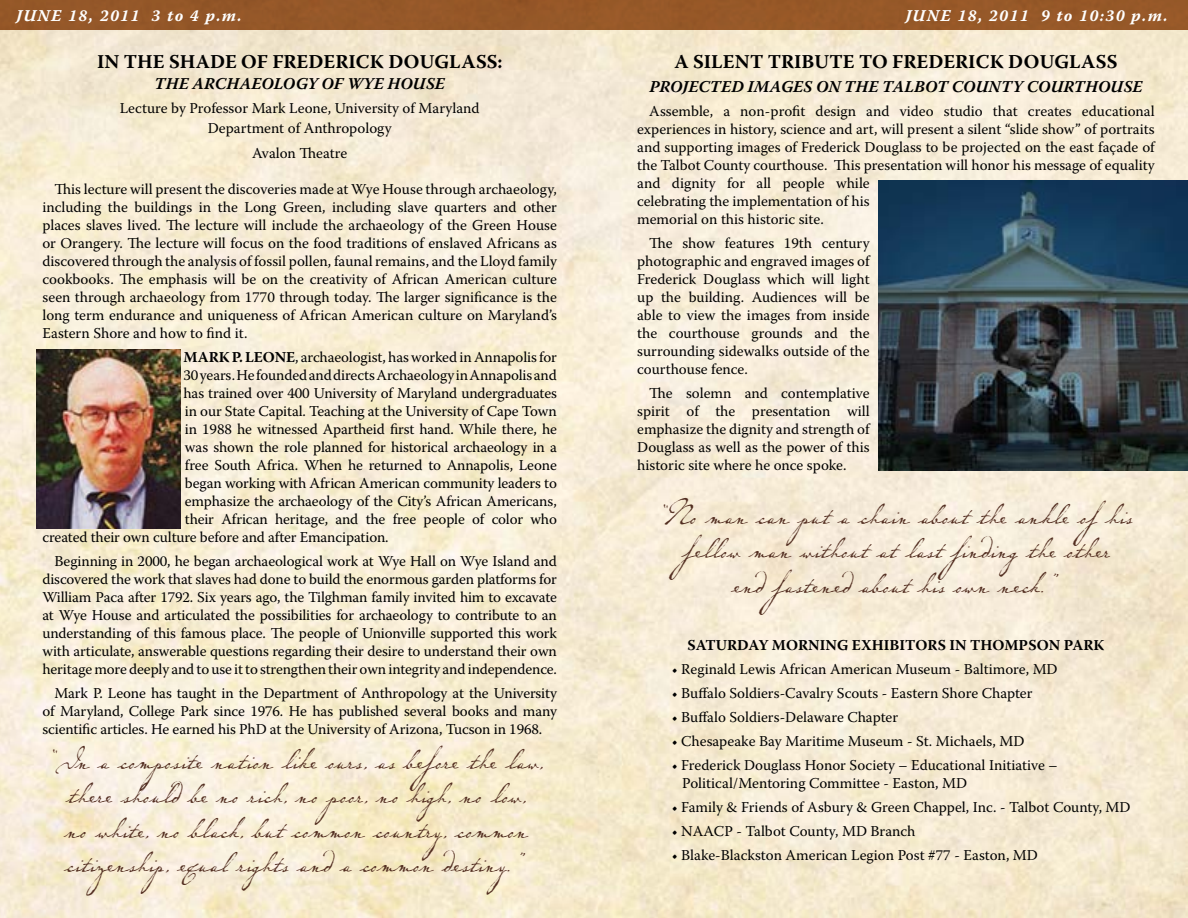
<style>
.page{position:relative;width:1188px;height:918px;background:#fff}
.page>*{position:absolute;margin:0;border:0;box-sizing:border-box;transform-origin:0 0}
.t1{font:46.5px/34.5px "P22 Dearest Script";color:#522d20;text-align:center}
.t2{font:700 19.5px "Warnock Pro";letter-spacing:.005em;color:#000}
.t3{font:italic 700 16.5px "Warnock Pro";letter-spacing:.005em;color:#000}
.t4{font:16.5px "Warnock Pro Bold It Capt";letter-spacing:.075em;color:#fff}
.t5{font:15px/18px "Warnock Pro";color:#000;text-align:justify}
.t6{font:700 15px "Warnock Pro";color:#000}
.s1{font-weight:700}
</style>
<div class="page">
<img style="left:0;top:30px;width:1188px;height:888px">
<div style="left:0;top:0;width:1188px;height:30px;background:#965829"></div>
<img style="left:37px;top:350px;width:144px;height:179px">
<img style="left:878px;top:180px;width:310px;height:291px">
<p class="t4" style="left:16px;top:6px;width:227px">JUNE 18, 2011 3 to 4 p.m.</p>
<p class="t4" style="left:905px;top:6px;width:264px">JUNE 18, 2011 9 to 10:30 p.m.</p>
<h2 class="t2" style="left:675px;top:50px;width:444px">A SILENT TRIBUTE TO FREDERICK DOUGLASS</h2>
<p class="t3" style="left:650px;top:77px;width:494px">PROJECTED IMAGES ON THE TALBOT COUNTY COURTHOUSE</p>
<p class="t5" style="left:637px;top:102px;width:519px;text-align:left;text-indent:12px">Assemble, a non-profit design and video studio that creates educational experiences in history, science and art, will present a silent “slide show” of portraits and supporting images of Frederick Douglass to be projected on the east façade of the Talbot County courthouse. This presentation will honor his message of equality and dignity for all people while<br>celebrating the implementation of his<br>memorial on this historic site.</p>
<p class="t5" style="left:637px;top:234px;width:234px;text-indent:12px">The show features 19th century photographic and engraved images of Frederick Douglass which will light up the building. Audiences will be able to view the images from inside the courthouse grounds and the surrounding sidewalks outside of the courthouse fence.</p>
<p class="t5" style="left:637px;top:384px;width:234px;text-indent:12px">The solemn and contemplative spirit of the presentation will emphasize the dignity and strength of Douglass as well as the power of this historic site where he once spoke.</p>
<h1 class="t1" style="left:660px;top:489px;width:473px">“No man can put a chain about the ankle of his fellow man without at last finding the other<br>end fastened about his own neck.”</h1>
<p class="t6" style="left:687px;top:636px;width:418px">SATURDAY MORNING EXHIBITORS IN THOMPSON PARK</p>
<p class="t5" style="left:672px;top:660px;width:387px">• Reginald Lewis African American Museum - Baltimore, MD</p>
<p class="t5" style="left:672px;top:684px;width:362px">• Buffalo Soldiers-Cavalry Scouts - Eastern Shore Chapter</p>
<p class="t5" style="left:672px;top:708px;width:228px">• Buffalo Soldiers-Delaware Chapter</p>
<p class="t5" style="left:672px;top:732px;width:354px">• Chesapeake Bay Maritime Museum - St. Michaels, MD</p>
<p class="t5" style="left:682px;top:756px;width:377px;text-indent:-11px">• Frederick Douglass Honor Society – Educational Initiative –<br>Political/Mentoring Committee - Easton, MD</p>
<p class="t5" style="left:672px;top:798px;width:460px">• Family &amp; Friends of Asbury &amp; Green Chappel, Inc. - Talbot County, MD</p>
<p class="t5" style="left:672px;top:822px;width:245px">• NAACP - Talbot County, MD Branch</p>
<p class="t5" style="left:672px;top:846px;width:368px">• Blake-Blackston American Legion Post #77 - Easton, MD</p>
<h2 class="t2" style="left:97px;top:50px;width:407px">IN THE SHADE OF FREDERICK DOUGLASS:</h2>
<p class="t3" style="left:155px;top:74px;width:292px">THE ARCHAEOLOGY OF WYE HOUSE</p>
<p class="t5" style="left:120px;top:98px;width:362px;line-height:19.5px;text-align:center">Lecture by Professor Mark Leone, University of Maryland<br>Department of Anthropology</p>
<p class="t5" style="left:252px;top:144px;width:97px">Avalon Theatre</p>
<p class="t5" style="left:42px;top:180px;width:516px;text-indent:12px">This lecture will present the discoveries made at Wye House through archaeology, including the buildings in the Long Green, including slave quarters and other places slaves lived. The lecture will include the archaeology of the Green House or Orangery. The lecture will focus on the food traditions of enslaved Africans as discovered through the analysis of fossil pollen, faunal remains, and the Lloyd family cookbooks. The emphasis will be on the creativity of African American culture seen through archaeology from 1770 through today. The larger significance is the long term endurance and uniqueness of African American culture on Maryland’s Eastern Shore and how to find it.</p>
<p class="t5" style="left:183px;top:348px;width:375px"><span class="s1">MARK P. LEONE</span>, archaeologist, has worked in Annapolis for</p>
<p class="t5" style="left:183px;top:366px;width:375px">30 years. He founded and directs Archaeology in Annapolis and</p>
<p class="t5" style="left:183px;top:384px;width:375px">has trained over 400 University of Maryland undergraduates</p>
<p class="t5" style="left:185px;top:402px;width:373px">in our State Capital. Teaching at the University of Cape Town</p>
<p class="t5" style="left:185px;top:420px;width:374px">in 1988 he witnessed Apartheid first hand. While there, he</p>
<p class="t5" style="left:185px;top:438px;width:374px">was shown the role planned for historical archaeology in a</p>
<p class="t5" style="left:185px;top:456px;width:373px">free South Africa. When he returned to Annapolis, Leone</p>
<p class="t5" style="left:185px;top:474px;width:373px">began working with African American community leaders to</p>
<p class="t5" style="left:185px;top:492px;width:373px">emphasize the archaeology of the City’s African Americans,</p>
<p class="t5" style="left:185px;top:510px;width:373px">their African heritage, and the free people of color who</p>
<p class="t5" style="left:42px;top:528px;width:348px">created their own culture before and after Emancipation.</p>
<p class="t5" style="left:42px;top:552px;width:516px;text-indent:12px">Beginning in 2000, he began archaeological work at Wye Hall on Wye Island and discovered the work that slaves had done to build the enormous garden platforms for William Paca after 1792. Six years ago, the Tilghman family invited him to excavate at Wye House and articulated the possibilities for archaeology to contribute to an understanding of this famous place. The people of Unionville supported this work with articulate, answerable questions regarding their desire to understand their own heritage more deeply and to use it to strengthen their own integrity and independence.</p>
<p class="t5" style="left:42px;top:684px;width:516px;text-indent:12px">Mark P. Leone has taught in the Department of Anthropology at the University of Maryland, College Park since 1976. He has published several books and many scientific articles. He earned his PhD at the University of Arizona, Tucson in 1968.</p>
<h1 class="t1" style="left:49px;top:734px;width:494px">“In a composite nation like ours, as before the law, there should be no rich, no poor, no high, no low,<br>no white, no black, but common country, common citizenship, equal rights and a common destiny.”</h1>
</div>
